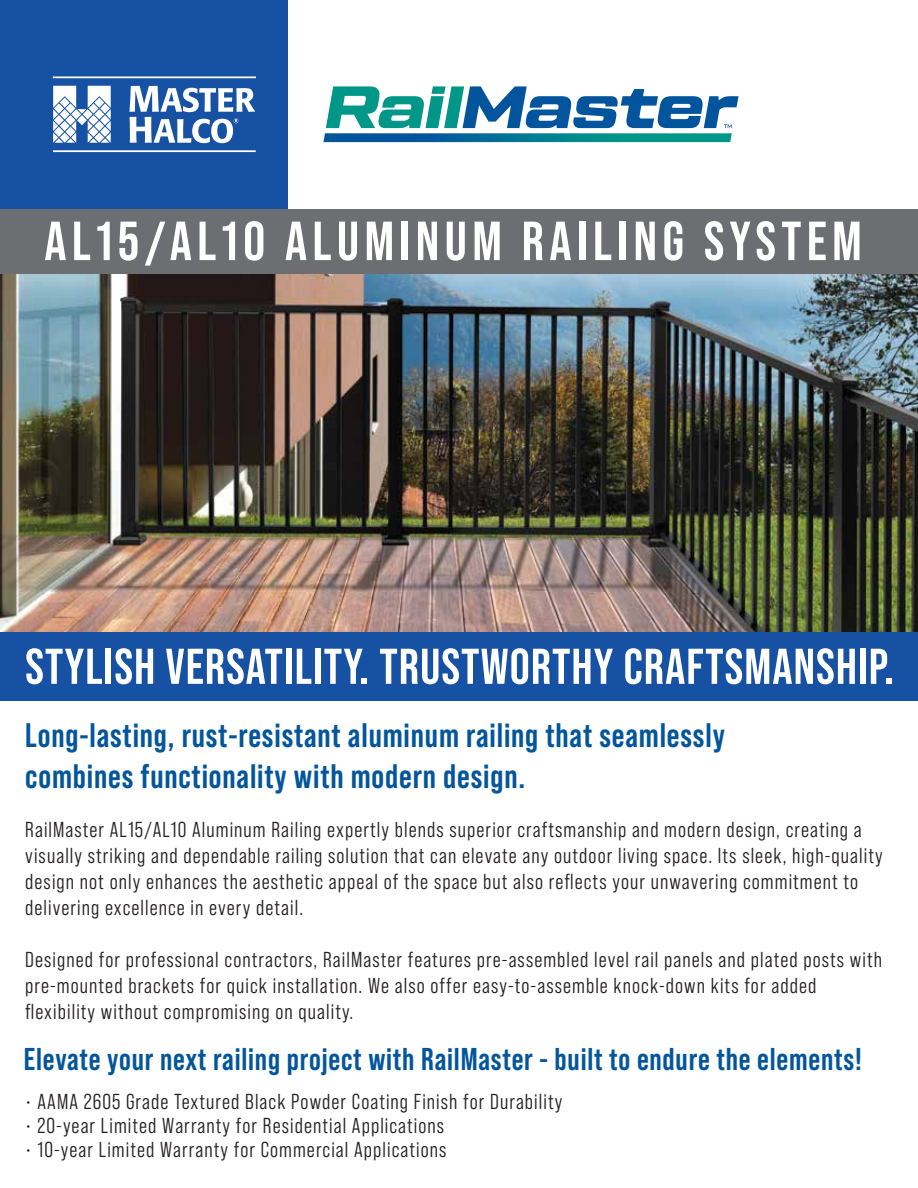
<style>
.page{position:relative;width:918px;height:1188px;background:#fff}
.page>*{position:absolute;margin:0;border:0;box-sizing:border-box;transform-origin:0 0}
.t1{font:700 55.05px "Bebas Neue Pro";letter-spacing:.1em;color:#fff}
.t2{font:700 50.25px "Bebas Neue Pro";letter-spacing:.02em;color:#fff}
.t3{font:700 34.05px/40.8px "Bebas Neue Pro";letter-spacing:.025em;color:#04569c}
.t4{font:700 31.5px "Bebas Neue Pro";letter-spacing:.025em;color:#04569c}
.t5{font:21.6px/26px "Bebas Neue Pro Middle";letter-spacing:.05em;color:#231f20}
</style>
<div class="page">
<img style="left:0;top:274px;width:918px;height:358px">
<div style="left:0;top:632px;width:918px;height:69px;background:#1651a3"></div>
<div style="left:0;top:0;width:918px;height:274px;background:#6d6e71"></div>
<div style="left:287px;top:0;width:631px;height:208px;background:#fff"></div>
<div style="left:0;top:0;width:287px;height:208px;background:#1651a3"></div>
<hr style="left:53px;top:76px;width:203px;height:2px;background:#fff">
<hr style="left:53px;top:150px;width:203px;height:2px;background:#fff">
<svg style="left:53px;top:86px;width:58px;height:57px;background:#b6c8e2"></svg>
<svg style="left:129px;top:86px;width:126px;height:57px"></svg>
<svg style="left:323px;top:86px;width:416px;height:56px"></svg>
<h1 class="t1" style="left:44px;top:210px;width:819px">AL15/AL10 ALUMINUM RAILING SYSTEM</h1>
<h2 class="t2" style="left:25px;top:638px;width:870px">STYLISH VERSATILITY. TRUSTWORTHY CRAFTSMANSHIP.</h2>
<h3 class="t3" style="left:25px;top:715px;width:701px">Long-lasting, rust-resistant aluminum railing that seamlessly combines functionality with modern design.</h3>
<p class="t5" style="left:25px;top:817px;width:859px">RailMaster AL15/AL10 Aluminum Railing expertly blends superior craftsmanship and modern design, creating a visually striking and dependable railing solution that can elevate any outdoor living space. Its sleek, high-quality design not only enhances the aesthetic appeal of the space but also reflects your unwavering commitment to delivering excellence in every detail.</p>
<p class="t5" style="left:25px;top:946px;width:858px">Designed for professional contractors, RailMaster features pre-assembled level rail panels and plated posts with pre-mounted brackets for quick installation. We also offer easy-to-assemble knock-down kits for added flexibility without compromising on quality.</p>
<h3 class="t4" style="left:24px;top:1041px;width:839px">Elevate your next railing project with RailMaster - built to endure the elements!</h3>
<p class="t5" style="left:25px;top:1089px;width:539px">• AAMA 2605 Grade Textured Black Powder Coating Finish for Durability</p>
<p class="t5" style="left:25px;top:1113px;width:421px">• 20-year Limited Warranty for Residential Applications</p>
<p class="t5" style="left:25px;top:1137px;width:423px">• 10-year Limited Warranty for Commercial Applications</p>
</div>
